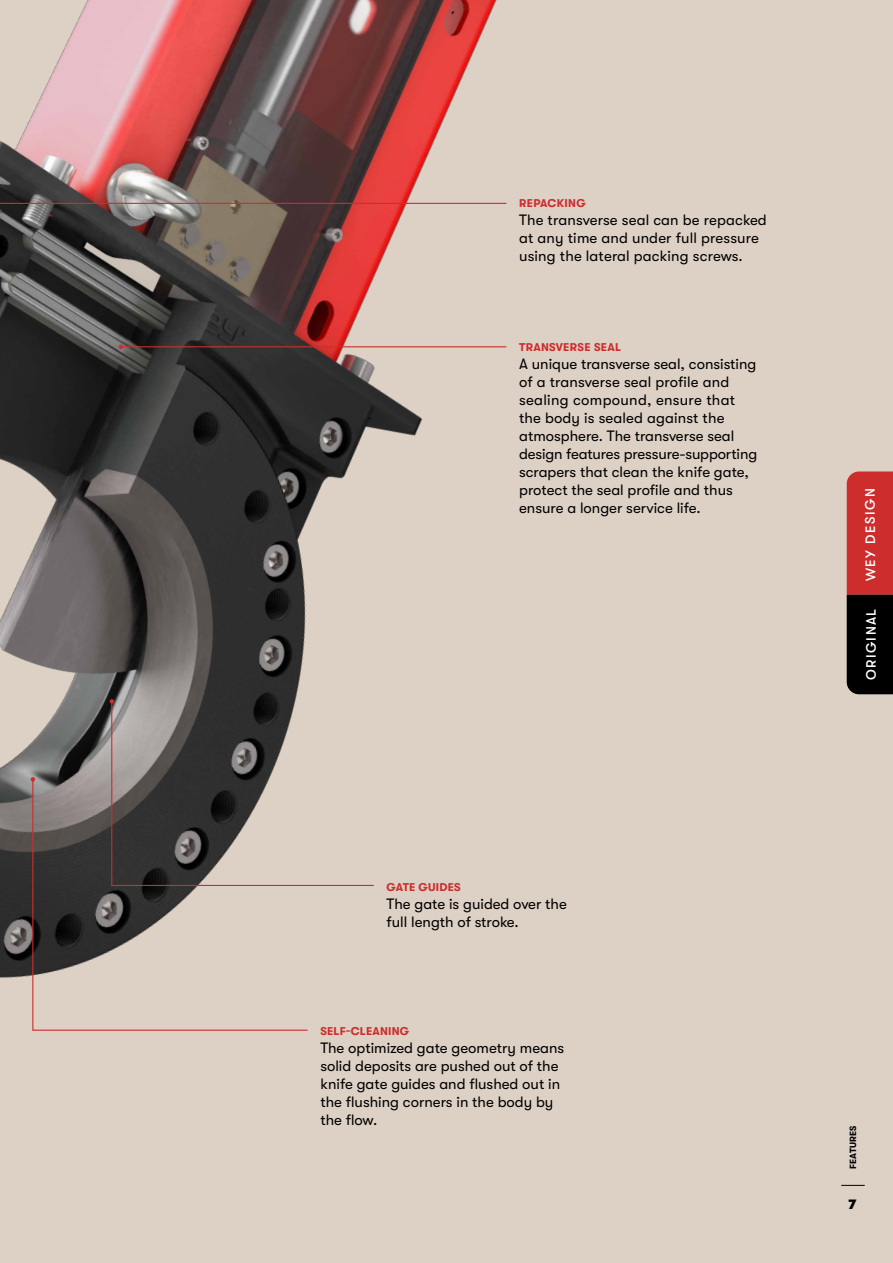
<style>
.page{position:relative;width:893px;height:1263px;background:#ddd1c5}
.page>*{position:absolute;margin:0;border:0;box-sizing:border-box;transform-origin:0 0}
.t1{font:15px/18px "GT Walsheim";color:#000}
.t2{font:500 13.5px "GT Walsheim";letter-spacing:.105em;color:#fff}
.t3{font:13.5px "GT Walsheim Bl";color:#000}
.t4{font:700 11.25px "GT Walsheim";letter-spacing:.02em;color:#cd2d2d}
.t5{font:700 9px "GT Walsheim";letter-spacing:.03em;color:#000}
</style>
<div class="page">
<svg style="left:846px;top:471px;width:47px;height:224px;background:#741e1d"></svg>
<img style="left:0;top:0;width:507px;height:978px">
<hr style="left:121px;top:346px;width:385px;height:1px;background:#cd2d2d">
<svg style="left:119px;top:345px;width:4px;height:4px"></svg>
<hr style="left:0;top:203px;width:506px;height:1px;background:#cd2d2d">
<svg style="left:111px;top:700px;width:264px;height:186px"></svg>
<svg style="left:110px;top:699px;width:4px;height:5px"></svg>
<svg style="left:32px;top:778px;width:277px;height:253px"></svg>
<svg style="left:31px;top:777px;width:4px;height:5px"></svg>
<svg style="left:841px;top:1185px;width:24px;height:1px"></svg>
<p class="t4" style="left:519px;top:197px;width:68px">REPACKING</p>
<p class="t1" style="left:519px;top:211px;width:249px">The transverse seal can be repacked at any time and under full pressure using the lateral packing screws.</p>
<p class="t4" style="left:519px;top:341px;width:104px">TRANSVERSE SEAL</p>
<p class="t1" style="left:519px;top:355px;width:240px">A unique transverse seal, consisting of a transverse seal profile and sealing compound, ensure that the body is sealed against the atmosphere. The transverse seal design features pressure-supporting scrapers that clean the knife gate, protect the seal profile and thus ensure a longer service life.</p>
<p class="t4" style="left:387px;top:881px;width:75px">GATE GUIDES</p>
<p class="t1" style="left:387px;top:895px;width:182px">The gate is guided over the full length of stroke.</p>
<p class="t4" style="left:320px;top:1025px;width:90px">SELF-CLEANING</p>
<p class="t1" style="left:320px;top:1039px;width:245px">The optimized gate geometry means solid deposits are pushed out of the knife gate guides and flushed out in the flushing corners in the body by the flow.</p>
<p class="t2" style="left:863px;top:581px;width:95px;rotate:-90deg">WEY DESIGN</p>
<p class="t2" style="left:863px;top:680px;width:73px;rotate:-90deg">ORIGINAL</p>
<p class="t5" style="left:848px;top:1169px;width:46px;rotate:-90deg">FEATURES</p>
<p class="t3" style="left:849px;top:1197px;width:9px">7</p>
</div>
